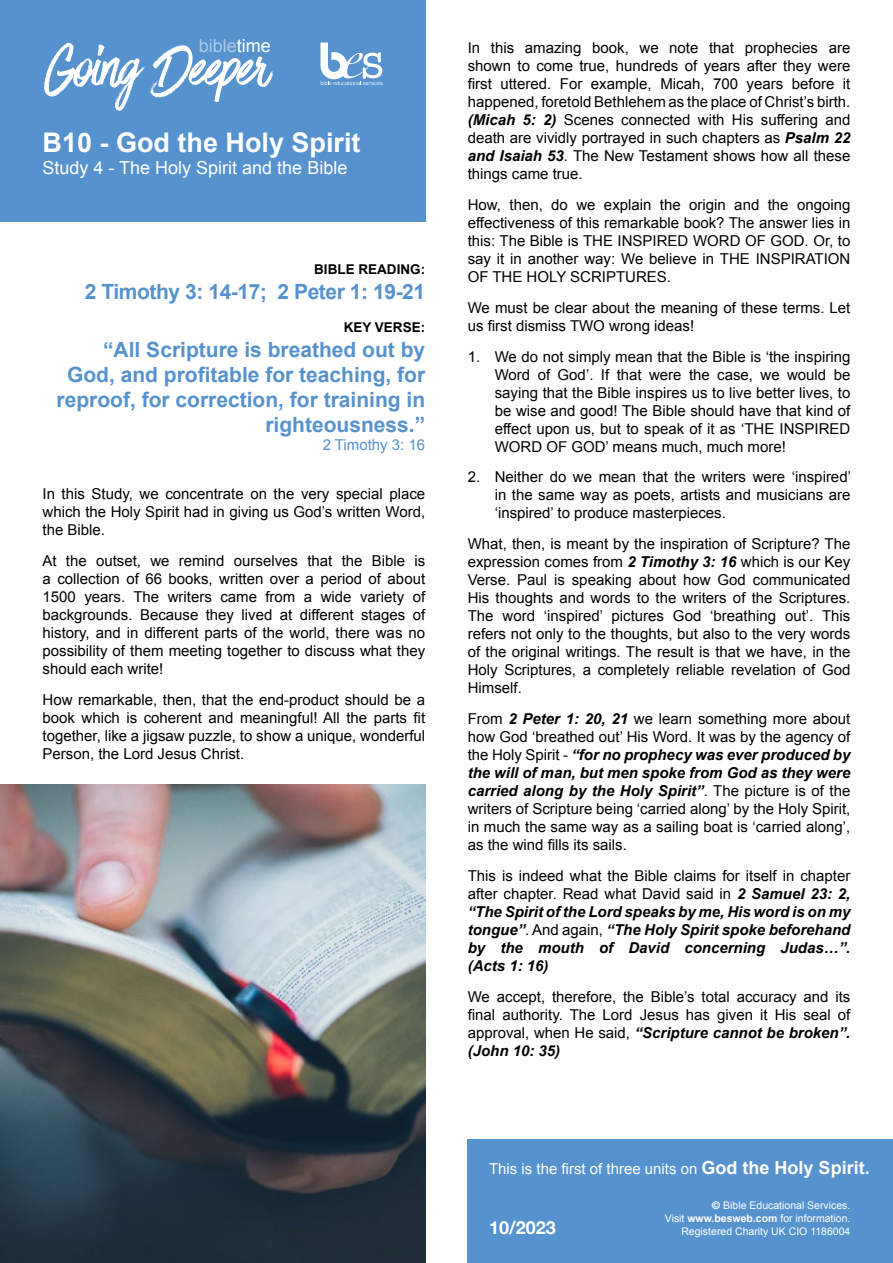
<style>
.page{position:relative;width:893px;height:1263px;background:#fff}
.page>*{position:absolute;margin:0;border:0;box-sizing:border-box;transform-origin:0 0}
.t1{font:66px "Have Heart One";letter-spacing:-.01em;color:#fff}
.t2{font:700 27px "Arial";color:#fff}
.t3{font:700 21px/25.2px "Arial";color:#5692ce;text-align:right}
.t4{font:700 21px "Arial";letter-spacing:-.02em;color:#5692ce}
.t5{font:18px "Arial";color:#fff}
.t6{font:18px "Arial";color:#abc9e6}
.t7{font:700 18px "Helvetica Neue";color:#fff}
.t8{font:15px/18px "Arial";color:#000;text-align:justify}
.t9{font:italic 700 15px/18px "Arial";color:#000;text-align:justify}
.t10{font:15px "Arial";color:#fff}
.t11{font:15px "Arial";color:#5692ce}
.t12{font:700 13.5px "Arial";color:#000}
.t13{font:10.5px/12.6px "Arial";color:#fff;text-align:right}
.s1{color:#fff}
.s2{font-weight:700;font-style:italic}
.s3{font-weight:400;font-style:normal}
.s4{font-weight:700;font-size:18px}
.s5{font-family:"Helvetica Neue";font-weight:700}
.s6{font-weight:700}
</style>
<div class="page">
<div style="left:0;top:0;width:425px;height:222px;background:#5692ce"></div>
<svg style="left:320px;top:43px;width:63px;height:42px"></svg>
<div style="left:468px;top:1140px;width:425px;height:123px;background:#5692ce"></div>
<img style="left:0;top:784px;width:425px;height:479px">
<p class="t6" style="left:199px;top:34px;width:74px">bible<span class="s1">time</span></p>
<h1 class="t1" style="left:45px;top:32px;width:225px">Going Deeper</h1>
<h2 class="t2" style="left:43px;top:125px;width:320px">B10 - God the Holy Spirit</h2>
<p class="t5" style="left:43px;top:156px;width:306px">Study 4 - The Holy Spirit and the Bible</p>
<p class="t12" style="left:314px;top:260px;width:112px">BIBLE READING:</p>
<h3 class="t4" style="left:85px;top:278px;width:342px">2 Timothy 3: 14-17; 2 Peter 1: 19-21</h3>
<p class="t12" style="left:344px;top:318px;width:83px">KEY VERSE:</p>
<h3 class="t3" style="left:57px;top:337px;width:370px">“All Scripture is breathed out by<br>God, and profitable for teaching, for reproof, for correction, for training in righteousness.”</h3>
<p class="t11" style="left:323px;top:435px;width:104px">2 Timothy 3: 16</p>
<p class="t8" style="left:43px;top:485px;width:384px">In this Study, we concentrate on the very special place which the Holy Spirit had in giving us God’s written Word, the Bible.</p>
<p class="t8" style="left:43px;top:552px;width:384px">At the outset, we remind ourselves that the Bible is a collection of 66 books, written over a period of about 1500 years. The writers came from a wide variety of backgrounds. Because they lived at different stages of history, and in different parts of the world, there was no possibility of them meeting together to discuss what they should each write!</p>
<p class="t8" style="left:43px;top:690px;width:384px">How remarkable, then, that the end-product should be a book which is coherent and meaningful! All the parts fit together, like a jigsaw puzzle, to show a unique, wonderful Person, the Lord Jesus Christ.</p>
<p class="t8" style="left:468px;top:39px;width:384px">In this amazing book, we note that prophecies are shown to come true, hundreds of years after they were first uttered. For example, Micah, 700 years before it happened, foretold Bethlehem as the place of Christ’s birth. <span class="s2">(Micah 5: 2)</span> Scenes connected with His suffering and death are vividly portrayed in such chapters as <span class="s2">Psalm 22 and Isaiah 53</span>. The New Testament shows how all these things came true.</p>
<p class="t8" style="left:468px;top:196px;width:384px">How, then, do we explain the origin and the ongoing effectiveness of this remarkable book? The answer lies in this: The Bible is THE INSPIRED WORD OF GOD. Or, to say it in another way: We believe in THE INSPIRATION OF THE HOLY SCRIPTURES.</p>
<p class="t8" style="left:468px;top:299px;width:384px">We must be clear about the meaning of these terms. Let us first dismiss TWO wrong ideas!</p>
<p class="t8" style="left:495px;top:348px;width:357px;text-indent:-27px">1. We do not simply mean that the Bible is ‘the inspiring Word of God’. If that were the case, we would be saying that the Bible inspires us to live better lives, to be wise and good! The Bible should have that kind of effect upon us, but to speak of it as ‘THE INSPIRED WORD OF GOD’ means much, much more!</p>
<p class="t8" style="left:495px;top:468px;width:358px;text-indent:-27px">2. Neither do we mean that the writers were ‘inspired’ in the same way as poets, artists and musicians are ‘inspired’ to produce masterpieces.</p>
<p class="t8" style="left:468px;top:535px;width:384px">What, then, is meant by the inspiration of Scripture? The expression comes from <span class="s2">2 Timothy 3: 16</span> which is our Key Verse. Paul is speaking about how God communicated His thoughts and words to the writers of the Scriptures.<br>The word ‘inspired’ pictures God ‘breathing out’. This refers not only to the thoughts, but also to the very words of the original writings. The result is that we have, in the Holy Scriptures, a completely reliable revelation of God Himself.</p>
<p class="t8" style="left:468px;top:710px;width:384px">From <span class="s2">2 Peter 1: 20, 21</span> we learn something more about how God ‘breathed out’ His Word. It was by the agency of the Holy Spirit - <span class="s2">“for no prophecy was ever produced by the will of man, but men spoke from God as they were carried along by the Holy Spirit”</span>. The picture is of the writers of Scripture being ‘carried along’ by the Holy Spirit, in much the same way as a sailing boat is ‘carried along’, as the wind fills its sails.</p>
<p class="t9" style="left:468px;top:867px;width:384px"><span class="s3">This is indeed what the Bible claims for itself in chapter after chapter. Read what David said in</span> 2 Samuel 23: 2, “The Spirit of the Lord speaks by me, His word is on my tongue”<span class="s3">. And again,</span> “The Holy Spirit spoke beforehand by the mouth of David concerning Judas…”. (Acts 1: 16)</p>
<p class="t8" style="left:468px;top:987px;width:384px">We accept, therefore, the Bible’s total accuracy and its final authority. The Lord Jesus has given it His seal of approval, when He said, <span class="s2">“Scripture cannot be broken”. (John 10: 35)</span></p>
<p class="t10" style="left:489px;top:1159px;width:382px">This is the first of three units on <span class="s4">God the Holy Spirit.</span></p>
<p class="t13" style="left:665px;top:1199px;width:187px"><span class="s5">©</span> Bible Educational Services.<br>Visit <span class="s6">www.besweb.com</span> for information.</p>
<p class="t7" style="left:489px;top:1214px;width:68px">10/2023</p>
<p class="t13" style="left:681px;top:1225px;width:171px">Registered Charity UK CIO 1186004</p>
</div>
